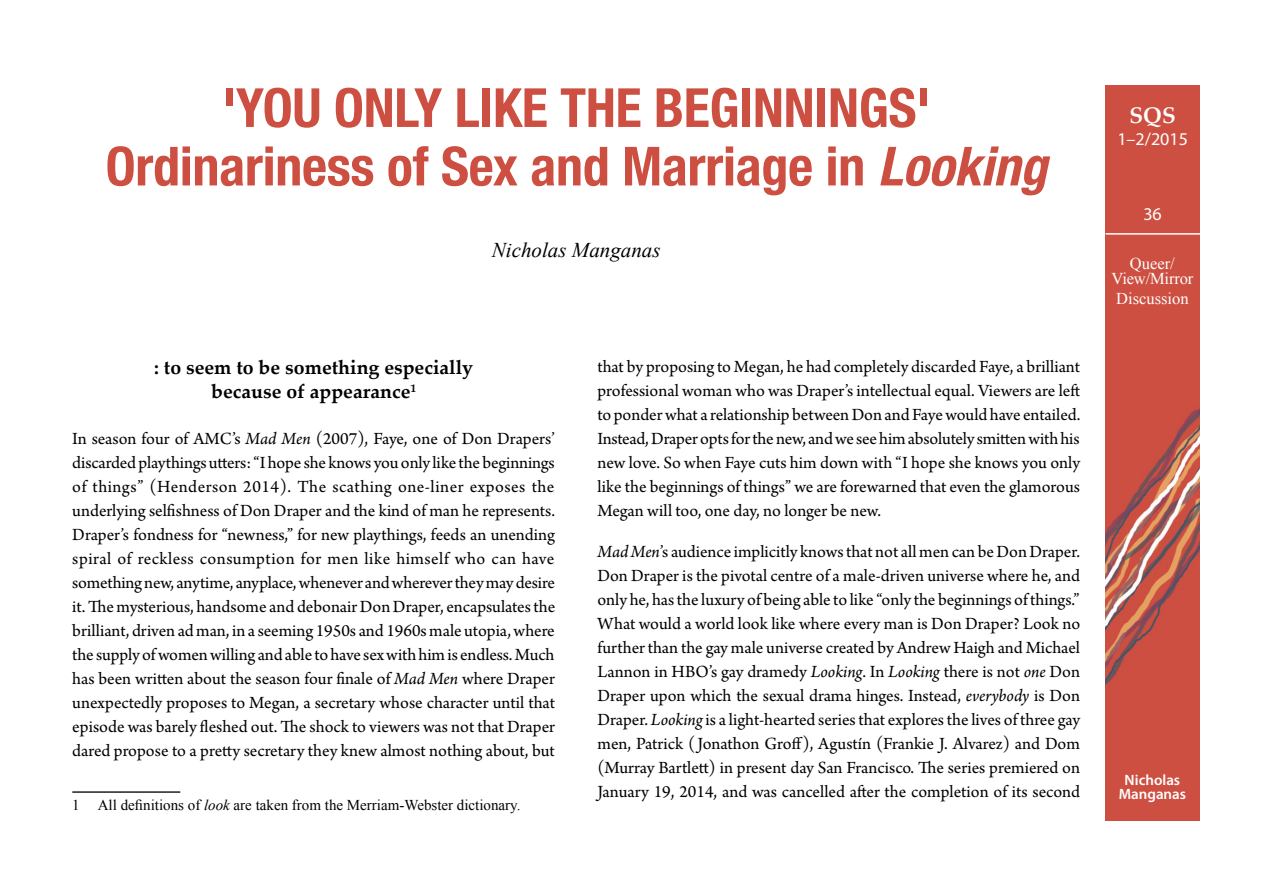
<style>
.page{position:relative;width:1263px;height:893px;background:#fff}
.page>*{position:absolute;margin:0;border:0;box-sizing:border-box;transform-origin:0 0}
.Pääotsikko_uusi_Helv{font:700 condensed 54px "Helvetica Neue";letter-spacing:-.005em;color:#cd4f41}
.t1{font:700 22.5px "Palatino Linotype";color:#fff}
.Kirjoittaja{font:italic 21px "Times New Roman";color:#000}
.Väliotsikko_1{font:700 19.5px/24px "Palatino Linotype";color:#000;text-align:center}
.Leipateksti_enkku-no{font:18px/24px "Arno Pro";color:#000;text-align:justify}
.Sivunumerot___lehtin{font:18px "Myriad Pro";color:#fff}
.t2{font:16.5px/15.3px "Times New Roman";color:#fff;text-align:center}
.Alaviitteet{font:15px "Times New Roman";color:#000}
.t3{font:600 15px/13.5px "Myriad Pro";color:#fff;text-align:center}
.s1{font-style:italic}
</style>
<div class="page">
<img style="left:1106px;top:85px;width:93px;height:736px">
<hr style="left:1106px;top:233px;width:103px;height:2px;background:#fff">
<hr style="left:72px;top:791px;width:108px;height:2px;background:#231f20">
<p class="Pääotsikko_uusi_Helv" style="left:222px;top:75px;width:710px">'YOU ONLY LIKE THE BEGINNINGS'</p>
<p class="Pääotsikko_uusi_Helv" style="left:106px;top:134px;width:943px">Ordinariness of Sex and Marriage in <span class="s1">Looking</span></p>
<p class="Kirjoittaja" style="left:492px;top:235px;width:170px">Nicholas Manganas</p>
<p class="Väliotsikko_1" style="left:154px;top:355px;width:321px">: to seem to be something especially because of appearance<sup>1</sup></p>
<p class="Leipateksti_enkku-no" style="left:72px;top:427px;width:484px">In season four of AMC’s <span class="s1">Mad Men</span> (2007), Faye, one of Don Drapers’ discarded playthings utters: “I hope she knows you only like the beginnings of things” (Henderson 2014). The scathing one-liner exposes the underlying selfishness of Don Draper and the kind of man he represents.<br>Draper’s fondness for “newness,” for new playthings, feeds an unending spiral of reckless consumption for men like himself who can have something new, anytime, anyplace, whenever and wherever they may desire it. The mysterious, handsome and debonair Don Draper, encapsulates the brilliant, driven ad man, in a seeming 1950s and 1960s male utopia, where the supply of women willing and able to have sex with him is endless. Much has been written about the season four finale of <span class="s1">Mad Men</span> where Draper unexpectedly proposes to Megan, a secretary whose character until that episode was barely fleshed out. The shock to viewers was not that Draper dared propose to a pretty secretary they knew almost nothing about, but</p>
<p class="Alaviitteet" style="left:72px;top:795px;width:450px">1 All definitions of <span class="s1">look</span> are taken from the Merriam-Webster dictionary.</p>
<p class="Leipateksti_enkku-no" style="left:597px;top:356px;width:484px">that by proposing to Megan, he had completely discarded Faye, a brilliant professional woman who was Draper’s intellectual equal. Viewers are left to ponder what a relationship between Don and Faye would have entailed.<br>Instead, Draper opts for the new, and we see him absolutely smitten with his new love. So when Faye cuts him down with “I hope she knows you only like the beginnings of things” we are forewarned that even the glamorous Megan will too, one day, no longer be new.</p>
<p class="Leipateksti_enkku-no" style="left:597px;top:541px;width:484px"><span class="s1">Mad Men</span>’s audience implicitly knows that not all men can be Don Draper.<br>Don Draper is the pivotal centre of a male-driven universe where he, and only he, has the luxury of being able to like “only the beginnings of things.” What would a world look like where every man is Don Draper? Look no further than the gay male universe created by Andrew Haigh and Michael Lannon in HBO’s gay dramedy <span class="s1">Looking</span>. In <span class="s1">Looking</span> there is not <span class="s1">one</span> Don Draper upon which the sexual drama hinges. Instead, <span class="s1">everybody</span> is Don Draper. <span class="s1">Looking</span> is a light-hearted series that explores the lives of three gay men, Patrick ( Jonathon Groff), Agustín (Frankie J. Alvarez) and Dom (Murray Bartlett) in present day San Francisco. The series premiered on January 19, 2014, and was cancelled after the completion of its second</p>
<p class="t1" style="left:1129px;top:100px;width:48px">SQS</p>
<p class="Sivunumerot___lehtin" style="left:1117px;top:128px;width:72px">1–2/2015</p>
<p class="Sivunumerot___lehtin" style="left:1143px;top:203px;width:20px">36</p>
<p class="t2" style="left:1111px;top:255px;width:83px">Queer/<br>View/Mirror</p>
<p class="t2" style="left:1116px;top:290px;width:74px">Discussion</p>
<p class="t3" style="left:1119px;top:773px;width:69px">Nicholas<br>Manganas</p>
</div>
